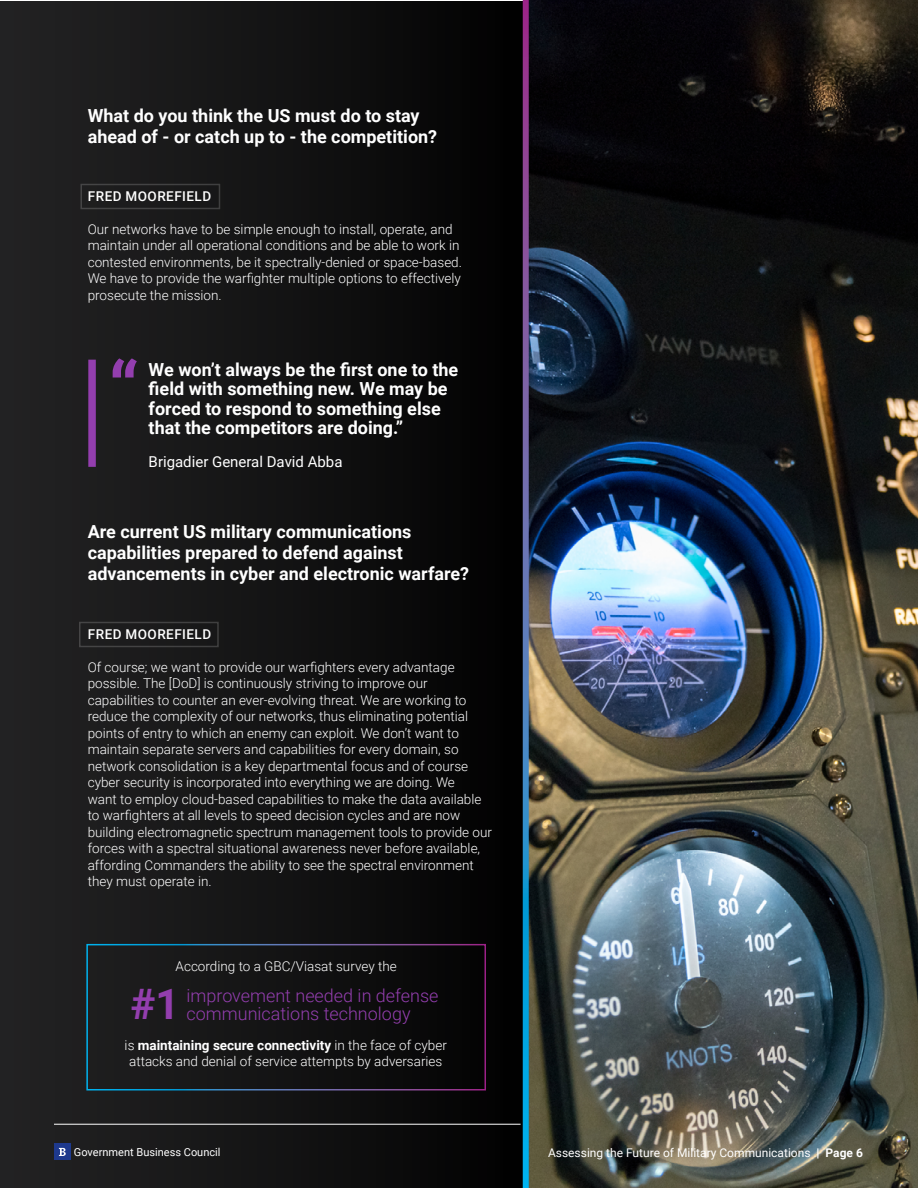
<style>
.page{position:relative;width:918px;height:1188px;background:#fff}
.page>*{position:absolute;margin:0;border:0;box-sizing:border-box;transform-origin:0 0}
.t1{font:700 75px "Roboto";color:#933eae}
.t2{font:700 42px "Roboto";color:#933eae}
.t3{font:700 18px/21px "Roboto";color:#fff}
.t4{font:300 18px "Roboto";color:#933eae}
.t5{font:15px "Roboto";color:#fff}
.t6{font:300 13.5px/16.5px "Roboto";color:#fff}
.t7{font:500 13.5px "Roboto";letter-spacing:.035em;color:#fff}
.t8{font:12px "Roboto";color:#fff}
.t9{font:11.1px "Roboto";color:#fff}
.s1{font-weight:700}
</style>
<div class="page">
<div style="left:0;top:1px;width:530px;height:1187px;background:linear-gradient(to right,#242425,#030303)"></div>
<img style="left:529px;top:1px;width:389px;height:1187px">
<div style="left:88px;top:360px;width:8px;height:107px;background:#933eae"></div>
<svg style="left:523px;top:0;width:6px;height:1188px;background:#5173b3"></svg>
<hr style="left:54px;top:1124px;width:467px;height:1px;background:#fff">
<div style="left:54px;top:1144px;width:17px;height:16px;background:#1e398d"></div>
<svg style="left:59px;top:1148px;width:7px;height:8px"></svg>
<h3 class="t3" style="left:88px;top:104px;width:351px">What do you think the US must do to stay ahead of - or catch up to - the competition?</h3>
<p class="t7" style="left:88px;top:187px;width:125px">FRED MOOREFIELD</p>
<p class="t6" style="left:88px;top:220px;width:376px">Our networks have to be simple enough to install, operate, and maintain under all operational conditions and be able to work in contested environments, be it spectrally-denied or space-based.<br>We have to provide the warfighter multiple options to effectively prosecute the mission.</p>
<h1 class="t1" style="left:109px;top:337px;width:32px">“</h1>
<h3 class="t3" style="left:149px;top:359px;width:311px;line-height:19.5px">We won’t always be the first one to the field with something new. We may be forced to respond to something else that the competitors are doing.”</h3>
<p class="t5" style="left:149px;top:451px;width:195px">Brigadier General David Abba</p>
<h3 class="t3" style="left:88px;top:521px;width:383px">Are current US military communications capabilities prepared to defend against advancements in cyber and electronic warfare?</h3>
<p class="t7" style="left:88px;top:624px;width:125px">FRED MOOREFIELD</p>
<p class="t6" style="left:88px;top:658px;width:406px">Of course; we want to provide our warfighters every advantage possible. The [DoD] is continuously striving to improve our capabilities to counter an ever-evolving threat. We are working to reduce the complexity of our networks, thus eliminating potential points of entry to which an enemy can exploit. We don’t want to maintain separate servers and capabilities for every domain, so network consolidation is a key departmental focus and of course cyber security is incorporated into everything we are doing. We<br>want to employ cloud-based capabilities to make the data available to warfighters at all levels to speed decision cycles and are now building electromagnetic spectrum management tools to provide our forces with a spectral situational awareness never before available, affording Commanders the ability to see the spectral environment they must operate in.</p>
<p class="t6" style="left:176px;top:958px;width:223px">According to a GBC/Viasat survey the</p>
<h3 class="t4" style="left:187px;top:983px;width:254px">improvement needed in defense</h3>
<h2 class="t2" style="left:130px;top:974px;width:51px">#1</h2>
<h3 class="t4" style="left:187px;top:1001px;width:226px">communications technology</h3>
<p class="t6" style="left:125px;top:1036px;width:324px;text-align:center">is <span class="s1">maintaining secure connectivity</span> in the face of cyber attacks and denial of service attempts by adversaries</p>
<p class="t9" style="left:74px;top:1144px;width:148px">Government Business Council</p>
<p class="t8" style="left:548px;top:1145px;width:316px">Assessing the Future of Military Communications <span class="s1">| Page 6</span></p>
</div>
